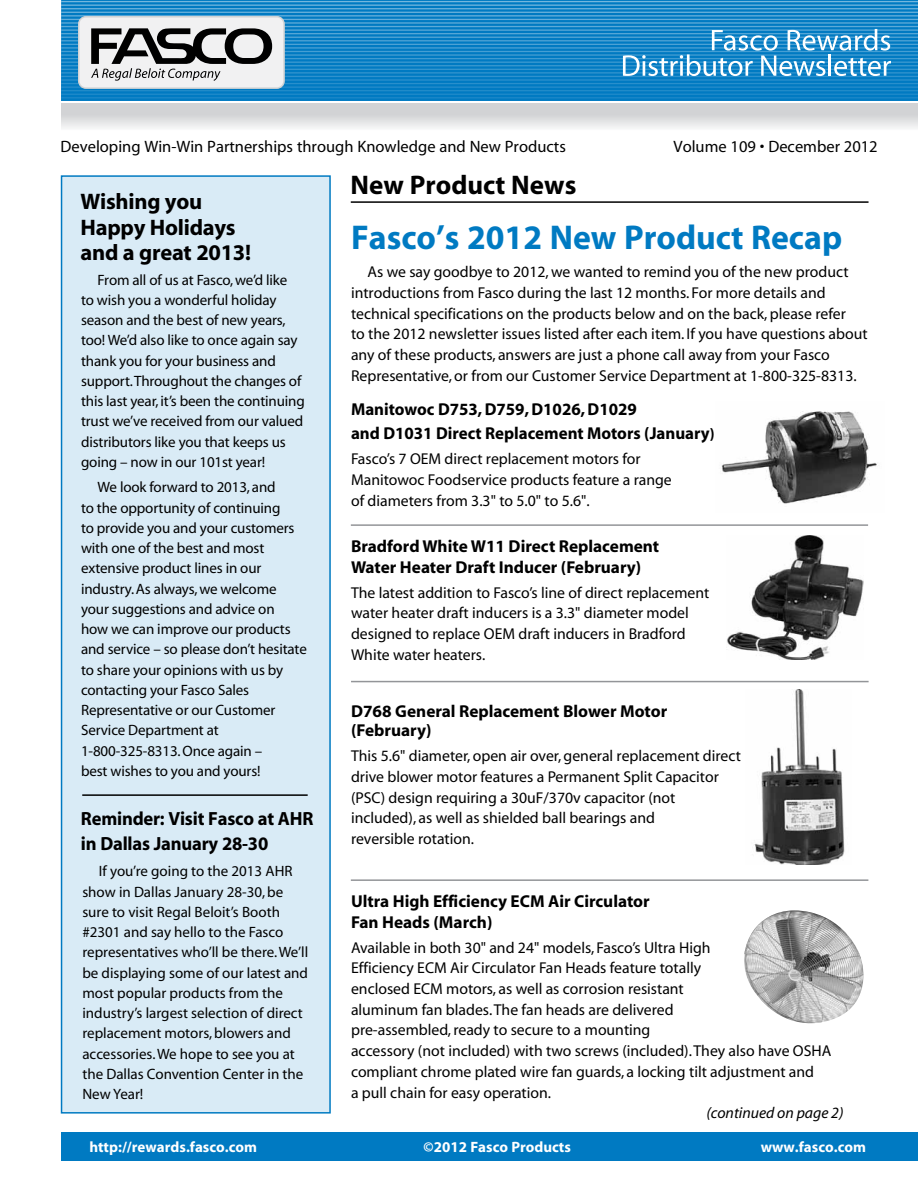
<style>
.page{position:relative;width:918px;height:1188px;background:#fff}
.page>*{position:absolute;margin:0;border:0;box-sizing:border-box;transform-origin:0 0}
.t1{font:700 34.5px "Myriad";color:#007ac2}
.t2{font:700 27px "Myriad";color:#000}
.t3{font:700 22.5px/25.5px "Myriad";letter-spacing:-.01em;color:#000}
.t4{font:700 19.2px/25.5px "Myriad";letter-spacing:-.01em;color:#000}
.t5{font:700 17.25px/20.7px "Myriad";color:#000}
.t6{font:16.5px "Myriad";color:#000}
.t7{font:15.75px/20.7px "Myriad";color:#000}
.t8{font:italic 15.75px "Myriad";color:#000}
.t9{font:15px/20.2px "Myriad";letter-spacing:-.01em;color:#000}
.t10{font:700 15px "Myriad";color:#fff}
.s1{font-size:15.75px}
</style>
<div class="page">
<svg style="left:61px;top:103px;width:857px;height:25px;background:#dbdbdd"></svg>
<svg style="left:61px;top:1px;width:857px;height:97px;background:#3b98d0"></svg>
<hr style="left:61px;top:98px;width:857px;height:3px;background:#007ac2">
<hr style="left:61px;top:95px;width:857px;height:2px;background:#007ac2">
<hr style="left:61px;top:91px;width:857px;height:3px;background:#007ac2">
<hr style="left:61px;top:88px;width:857px;height:2px;background:#007ac2">
<hr style="left:61px;top:84px;width:857px;height:2px;background:#007ac2">
<hr style="left:61px;top:81px;width:857px;height:2px;background:#007ac2">
<hr style="left:61px;top:77px;width:857px;height:2px;background:#007ac2">
<hr style="left:61px;top:74px;width:857px;height:2px;background:#007ac2">
<hr style="left:61px;top:70px;width:857px;height:2px;background:#007ac2">
<hr style="left:61px;top:66px;width:857px;height:3px;background:#007ac2">
<hr style="left:61px;top:63px;width:857px;height:2px;background:#007ac2">
<hr style="left:61px;top:59px;width:857px;height:3px;background:#007ac2">
<hr style="left:61px;top:56px;width:857px;height:2px;background:#007ac2">
<hr style="left:61px;top:52px;width:857px;height:2px;background:#007ac2">
<hr style="left:61px;top:49px;width:857px;height:2px;background:#007ac2">
<hr style="left:61px;top:45px;width:857px;height:2px;background:#007ac2">
<hr style="left:61px;top:41px;width:857px;height:3px;background:#007ac2">
<hr style="left:61px;top:38px;width:857px;height:2px;background:#007ac2">
<hr style="left:61px;top:34px;width:857px;height:3px;background:#007ac2">
<hr style="left:61px;top:31px;width:857px;height:2px;background:#007ac2">
<hr style="left:61px;top:27px;width:857px;height:2px;background:#007ac2">
<hr style="left:61px;top:24px;width:857px;height:2px;background:#007ac2">
<hr style="left:61px;top:20px;width:857px;height:2px;background:#007ac2">
<hr style="left:61px;top:17px;width:857px;height:2px;background:#007ac2">
<hr style="left:61px;top:13px;width:857px;height:2px;background:#007ac2">
<hr style="left:61px;top:9px;width:857px;height:3px;background:#007ac2">
<hr style="left:61px;top:6px;width:857px;height:2px;background:#007ac2">
<hr style="left:61px;top:2px;width:857px;height:3px;background:#007ac2">
<hr style="left:61px;top:0;width:857px;height:1px;background:#007ac2">
<div style="left:79px;top:17px;width:205px;height:71px;background:#f1f1f2;border-radius:7px"></div>
<div style="left:78px;top:16px;width:207px;height:73px;border:2px solid #d1d3d4;border-radius:7px"></div>
<svg style="left:623px;top:29px;width:268px;height:47px"></svg>
<svg style="left:91px;top:28px;width:181px;height:53px"></svg>
<div style="left:61px;top:1132px;width:857px;height:29px;background:#007ac2"></div>
<hr style="left:351px;top:201px;width:518px;height:2px;background:#000">
<hr style="left:351px;top:524px;width:517px;height:2px;background:#939598">
<hr style="left:351px;top:879px;width:517px;height:2px;background:#939598">
<div style="left:61px;top:175px;width:270px;height:939px;background:#d9ebf6;border:2px solid #007ac2"></div>
<hr style="left:82px;top:794px;width:226px;height:2px;background:#000">
<img style="left:721px;top:411px;width:156px;height:93px">
<img style="left:727px;top:535px;width:136px;height:124px">
<img style="left:754px;top:689px;width:91px;height:176px">
<img style="left:744px;top:910px;width:120px;height:114px">
<hr style="left:351px;top:681px;width:518px;height:1px;background:#939598">
<p class="t6" style="left:61px;top:139px;width:507px">Developing Win-Win Partnerships through Knowledge and New Products</p>
<p class="t6" style="left:674px;top:139px;width:206px">Volume 109 • December 2012</p>
<h3 class="t3" style="left:81px;top:190px;width:172px">Wishing you<br>Happy Holidays and a great 2013!</h3>
<p class="t9" style="left:81px;top:270px;width:225px;text-indent:16px">From all of us at Fasco, we’d like<br>to wish you a wonderful holiday season and the best of new years, too! We’d also like to once again say thank you for your business and support. Throughout the changes of this last year, it’s been the continuing trust we’ve received from our valued distributors like you that keeps us going – now in our 101st year!</p>
<p class="t9" style="left:81px;top:478px;width:227px;text-indent:16px">We look forward to 2013, and<br>to the opportunity of continuing<br>to provide you and your customers with one of the best and most extensive product lines in our industry. As always, we welcome your suggestions and advice on<br>how we can improve our products and service – so please don’t hesitate to share your opinions with us by contacting your Fasco Sales<br>Representative or our Customer<br>Service Department at<br>1-800-325-8313. Once again –<br>best wishes to you and yours!</p>
<p class="t4" style="left:81px;top:806px;width:234px">Reminder: Visit Fasco at AHR in Dallas January 28-30</p>
<p class="t9" style="left:82px;top:862px;width:227px;text-indent:16px">If you’re going to the 2013 AHR show in Dallas January 28-30, be sure to visit Regal Beloit’s Booth #2301 and say hello to the Fasco representatives who’ll be there. We’ll be displaying some of our latest and most popular products from the industry’s largest selection of direct replacement motors, blowers and accessories. We hope to see you at the Dallas Convention Center in the<br>New Year!</p>
<h2 class="t2" style="left:350px;top:171px;width:227px">New Product News</h2>
<h1 class="t1" style="left:351px;top:220px;width:493px">Fasco’s 2012 New Product Recap</h1>
<p class="t7" style="left:351px;top:262px;width:518px;text-indent:17px">As we say goodbye to 2012, we wanted to remind you of the new product introductions from Fasco during the last 12 months. For more details and technical specifications on the products below and on the back, please refer<br>to the 2012 newsletter issues listed after each item. If you have questions about any of these products, answers are just a phone call away from your Fasco Representative, or from our Customer Service Department at 1-800-325-8313.</p>
<p class="t5" style="left:351px;top:398px;width:365px;line-height:23.9px">Manitowoc D753, D759, D1026, D1029<br>and D1031 Direct Replacement Motors (January<span class="s1">)</span></p>
<p class="t7" style="left:351px;top:449px;width:322px">Fasco’s 7 OEM direct replacement motors for<br>Manitowoc Foodservice products feature a range of diameters from 3.3" to 5.0" to 5.6".</p>
<p class="t5" style="left:351px;top:536px;width:310px">Bradford White W11 Direct Replacement<br>Water Heater Draft Inducer (February)</p>
<p class="t7" style="left:351px;top:583px;width:360px">The latest addition to Fasco’s line of direct replacement water heater draft inducers is a 3.3" diameter model designed to replace OEM draft inducers in Bradford White water heaters.</p>
<p class="t5" style="left:351px;top:702px;width:318px;line-height:19.5px">D768 General Replacement Blower Motor (February)</p>
<p class="t7" style="left:351px;top:746px;width:391px">This 5.6" diameter, open air over, general replacement direct drive blower motor features a Permanent Split Capacitor (PSC) design requiring a 30uF/370v capacitor (not included), as well as shielded ball bearings and<br>reversible rotation.</p>
<p class="t5" style="left:351px;top:891px;width:300px">Ultra High Efficiency ECM Air Circulator<br>Fan Heads (March)</p>
<p class="t7" style="left:351px;top:938px;width:482px">Available in both 30" and 24" models, Fasco’s Ultra High<br>Efficiency ECM Air Circulator Fan Heads feature totally<br>enclosed ECM motors, as well as corrosion resistant<br>aluminum fan blades. The fan heads are delivered<br>pre-assembled, ready to secure to a mounting<br>accessory (not included) with two screws (included). They also have OSHA compliant chrome plated wire fan guards, a locking tilt adjustment and<br>a pull chain for easy operation.</p>
<p class="t8" style="left:707px;top:1105px;width:138px">(continued on page 2)</p>
<p class="t10" style="left:89px;top:1139px;width:169px">http://rewards.fasco.com</p>
<p class="t10" style="left:424px;top:1139px;width:149px">©2012 Fasco Products</p>
<p class="t10" style="left:761px;top:1139px;width:107px">www.fasco.com</p>
</div>
